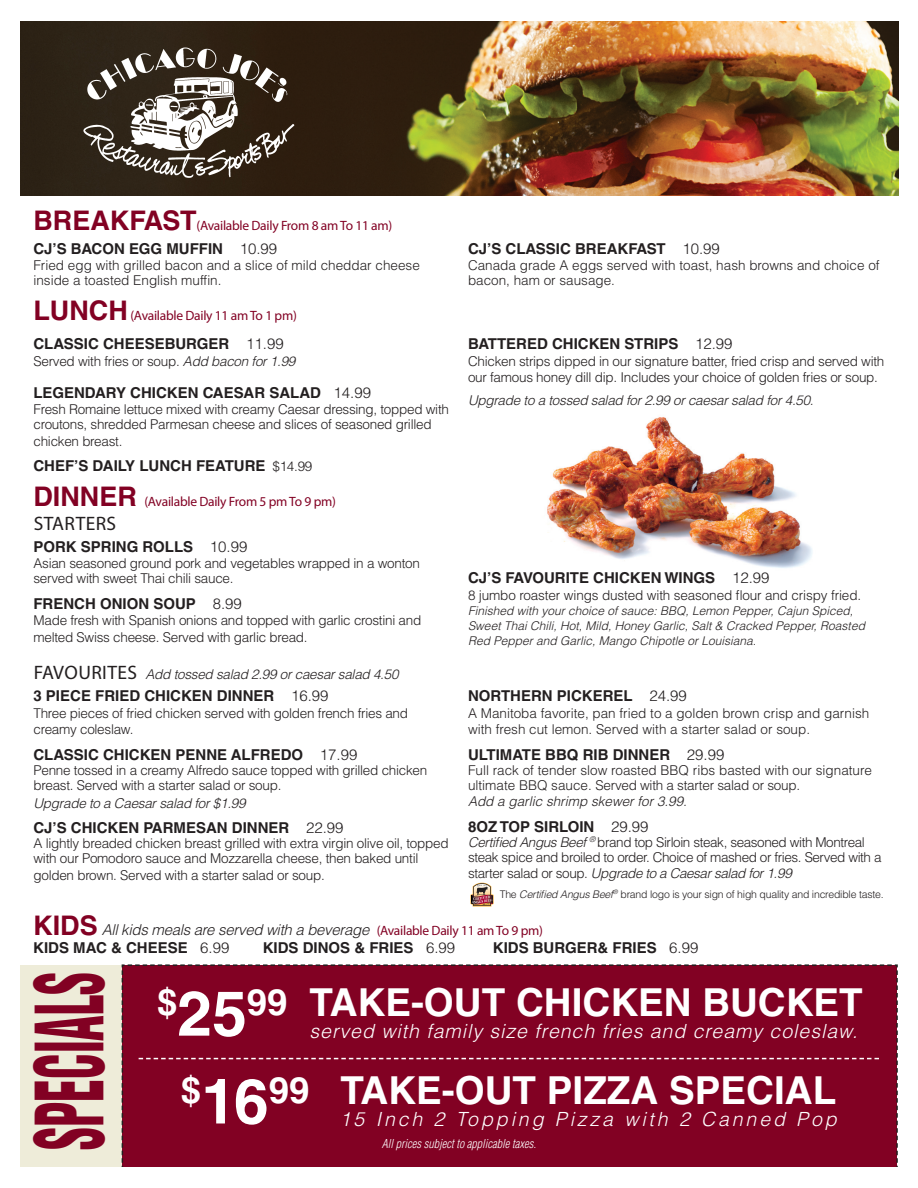
<style>
.page{position:relative;width:918px;height:1188px;background:#fff}
.page>*{position:absolute;margin:0;border:0;box-sizing:border-box;transform-origin:0 0}
.t1{font:900 condensed 91.65px "Helvetica LT Std";color:#820123;scale:.5 1}
.t2{font:700 38.55px "Helvetica LT Std";color:#fff}
.t3{font:700 36.6px "Helvetica LT Std";color:#fff}
.t4{font:italic 300 19.5px "Helvetica LT Std";letter-spacing:.05em;color:#fff}
.t5{font:italic 300 19.5px "Helvetica LT Std";letter-spacing:.15em;color:#fff}
.t6{font:19.5px "Myriad Pro";letter-spacing:.02em;color:#231f20}
.t7{font:700 15px "Helvetica LT Std";color:#231f20}
.t8{font:italic 300 15px/18.8px "Helvetica LT Std";letter-spacing:-.02em;color:#231f20}
.t9{font:300 13.5px/15px "Helvetica LT Std";letter-spacing:-.02em;color:#231f20}
.t10{font:300 13.5px/15px "Helvetica LT Std";color:#231f20}
.t11{font:italic 300 13.5px "Helvetica LT Std";letter-spacing:-.02em;color:#231f20}
.t12{font:13.5px "Myriad Pro";letter-spacing:-.02em;color:#820123}
.t13{font:italic 300 13.5px "Helvetica LT Std";color:#231f20}
.t14{font:italic 300 12px/15px "Helvetica LT Std";color:#231f20}
.t15{font:italic 300 condensed 12px "Helvetica LT Std";color:#fff}
.t16{font:300 10.5px "Helvetica LT Std";letter-spacing:-.02em;color:#231f20}
.s1{font-family:"Helvetica LT Std";font-weight:700;font-size:27px}
.s2{font-weight:300}
.s3{font-style:italic}
.s4{font-weight:300;font-size:13.5px}
.s5{font-family:"Myriad Pro";font-weight:400;font-style:normal;font-size:19.5px}
.s6{font-style:normal}
.s7{font-weight:700;font-style:normal;font-size:27px;color:#820123}
.s8{font-family:"Myriad Pro";font-weight:400;font-style:normal;font-size:13.5px;color:#820123}
.s9{font-weight:700;font-style:normal}
.s10{font-size:62.7px}
</style>
<div class="page">
<img style="left:547px;top:417px;width:266px;height:151px">
<div style="left:1px;top:965px;width:126px;height:223px;background:#eeecd9"></div>
<img style="left:20px;top:21px;width:879px;height:174px">
<svg style="left:470px;top:883px;width:24px;height:24px"></svg>
<div style="left:0;top:0;width:20px;height:1188px;background:#fff"></div>
<div style="left:7px;top:1167px;width:904px;height:21px;background:#fff"></div>
<img style="left:82px;top:47px;width:214px;height:132px">
<div style="left:122px;top:964px;width:776px;height:203px;background:#820123"></div>
<p class="t12" style="left:33px;top:217px;width:360px"><span class="s1">BREAKFAST</span>(Available Daily From 8 am To 11 am)</p>
<p class="t7" style="left:33px;top:239px;width:245px">CJ’S BACON EGG MUFFIN <span class="s2">10.99</span></p>
<p class="t10" style="left:33px;top:258px;width:388px">Fried egg with grilled bacon and a slice of mild cheddar cheese inside a toasted English muffin.</p>
<p class="t12" style="left:33px;top:307px;width:265px"><span class="s1">LUNCH</span> (Available Daily 11 am To 1 pm)</p>
<p class="t7" style="left:33px;top:335px;width:252px">CLASSIC CHEESEBURGER <span class="s2">11.99</span></p>
<p class="t9" style="left:33px;top:353px;width:263px">Served with fries or soup. <span class="s3">Add bacon for 1.99</span></p>
<p class="t7" style="left:33px;top:384px;width:339px">LEGENDARY CHICKEN CAESAR SALAD <span class="s2">14.99</span></p>
<p class="t9" style="left:33px;top:402px;width:417px">Fresh Romaine lettuce mixed with creamy Caesar dressing, topped with croutons, shredded Parmesan cheese and slices of seasoned grilled</p>
<p class="t9" style="left:33px;top:434px;width:91px">chicken breast.</p>
<p class="t7" style="left:33px;top:457px;width:280px">CHEF’S DAILY LUNCH FEATURE <span class="s4">$14.99</span></p>
<p class="t12" style="left:33px;top:493px;width:304px"><span class="s1">DINNER</span> (Available Daily From 5 pm To 9 pm)</p>
<h3 class="t6" style="left:34px;top:512px;width:84px">STARTERS</h3>
<p class="t7" style="left:33px;top:538px;width:215px">PORK SPRING ROLLS <span class="s2">10.99</span></p>
<p class="t9" style="left:33px;top:556px;width:388px">Asian seasoned ground pork and vegetables wrapped in a wonton served with sweet Thai chili sauce.</p>
<p class="t7" style="left:33px;top:595px;width:210px">FRENCH ONION SOUP <span class="s2">8.99</span></p>
<p class="t9" style="left:33px;top:612px;width:389px;line-height:16.2px">Made fresh with Spanish onions and topped with garlic crostini and melted Swiss cheese. Served with garlic bread.</p>
<p class="t11" style="left:34px;top:666px;width:366px"><span class="s5">FAVOURITES</span> Add tossed salad 2.99 or caesar salad 4.50</p>
<p class="t7" style="left:33px;top:687px;width:297px">3 PIECE FRIED CHICKEN DINNER <span class="s2">16.99</span></p>
<p class="t9" style="left:33px;top:705px;width:376px;line-height:16.5px">Three pieces of fried chicken served with golden french fries and creamy coleslaw.</p>
<p class="t7" style="left:33px;top:745px;width:325px">CLASSIC CHICKEN PENNE ALFREDO <span class="s2">17.99</span></p>
<p class="t9" style="left:33px;top:762px;width:395px">Penne tossed in a creamy Alfredo sauce topped with grilled chicken breast. Served with a starter salad or soup.</p>
<p class="t11" style="left:33px;top:795px;width:214px">Upgrade to a Caesar salad for $1.99</p>
<p class="t7" style="left:33px;top:819px;width:312px">CJ’S CHICKEN PARMESAN DINNER <span class="s2">22.99</span></p>
<p class="t9" style="left:33px;top:836px;width:417px">A lightly breaded chicken breast grilled with extra virgin olive oil, topped with our Pomodoro sauce and Mozzarella cheese, then baked until</p>
<p class="t9" style="left:33px;top:867px;width:293px">golden brown. Served with a starter salad or soup.</p>
<p class="t7" style="left:468px;top:239px;width:253px">CJ’S CLASSIC BREAKFAST <span class="s2">10.99</span></p>
<p class="t10" style="left:468px;top:258px;width:413px">Canada grade A eggs served with toast, hash browns and choice of bacon, ham or sausage.</p>
<p class="t7" style="left:468px;top:335px;width:266px">BATTERED CHICKEN STRIPS <span class="s2">12.99</span></p>
<p class="t9" style="left:468px;top:353px;width:418px;line-height:16.5px">Chicken strips dipped in our signature batter, fried crisp and served with our famous honey dill dip. Includes your choice of golden fries or soup.</p>
<p class="t11" style="left:468px;top:392px;width:347px">Upgrade to a tossed salad for 2.99 or caesar salad for 4.50.</p>
<p class="t7" style="left:468px;top:569px;width:303px">CJ’S FAVOURITE CHICKEN WINGS <span class="s2">12.99</span></p>
<p class="t9" style="left:468px;top:587px;width:395px">8 jumbo roaster wings dusted with seasoned flour and crispy fried.</p>
<p class="t14" style="left:468px;top:603px;width:399px">Finished with your choice of sauce: BBQ, Lemon Pepper, Cajun Spiced,<br>Sweet Thai Chili, Hot, Mild, Honey Garlic, Salt &amp; Cracked Pepper, Roasted<br>Red Pepper and Garlic, Mango Chipotle or Louisiana.</p>
<p class="t7" style="left:468px;top:687px;width:220px">NORTHERN PICKEREL <span class="s2">24.99</span></p>
<p class="t10" style="left:468px;top:705px;width:403px;line-height:16.5px">A Manitoba favorite, pan fried to a golden brown crisp and garnish with fresh cut lemon. Served with a starter salad or soup.</p>
<p class="t7" style="left:468px;top:745px;width:258px">ULTIMATE BBQ RIB DINNER <span class="s2">29.99</span></p>
<p class="t10" style="left:468px;top:762px;width:405px">Full rack of tender slow roasted BBQ ribs basted with our signature ultimate BBQ sauce. Served with a starter salad or soup.</p>
<p class="t13" style="left:468px;top:793px;width:221px">Add a garlic shrimp skewer for 3.99.</p>
<p class="t7" style="left:468px;top:817px;width:182px">8OZ TOP SIRLOIN <span class="s2">29.99</span></p>
<p class="t9" style="left:468px;top:834px;width:415px"><span class="s3">Certified Angus Beef</span> <sup>®</sup> brand top Sirloin steak, seasoned with Montreal steak spice and broiled to order. Choice of mashed or fries. Served with a</p>
<p class="t11" style="left:468px;top:865px;width:325px"><span class="s6">starter salad or soup.</span> Upgrade to a Caesar salad for 1.99</p>
<p class="t16" style="left:500px;top:887px;width:385px">The <span class="s3">Certified Angus Beef</span><sup>®</sup> brand logo is your sign of high quality and incredible taste.</p>
<p class="t8" style="left:33px;top:920px;width:511px"><span class="s7">KIDS</span> All kids meals are served with a beverage <span class="s8">(Available Daily 11 am To 9 pm)<br></span><span class="s9">KIDS MAC &amp; CHEESE</span> <span class="s6">6.99</span></p>
<p class="t7" style="left:263px;top:939px;width:194px">KIDS DINOS &amp; FRIES <span class="s2">6.99</span></p>
<p class="t7" style="left:493px;top:939px;width:207px">KIDS BURGER&amp; FRIES <span class="s2">6.99</span></p>
<h1 class="t1" style="left:12px;top:1150px;width:358px;rotate:-90deg">SPECIALS</h1>
<h3 class="t3" style="left:157px;top:980px;width:132px">$<span class="s10">25</span>99</h3>
<h2 class="t2" style="left:310px;top:979px;width:555px">TAKE-OUT CHICKEN BUCKET</h2>
<h3 class="t4" style="left:310px;top:1019px;width:550px">served with family size french fries and creamy coleslaw.</h3>
<h3 class="t3" style="left:181px;top:1067px;width:130px">$<span class="s10">16</span>99</h3>
<h2 class="t2" style="left:340px;top:1067px;width:497px">TAKE-OUT PIZZA SPECIAL</h2>
<h3 class="t5" style="left:340px;top:1107px;width:498px">15 Inch 2 Topping Pizza with 2 Canned Pop</h3>
<p class="t15" style="left:382px;top:1136px;width:156px">All prices subject to applicable taxes.</p>
</div>
